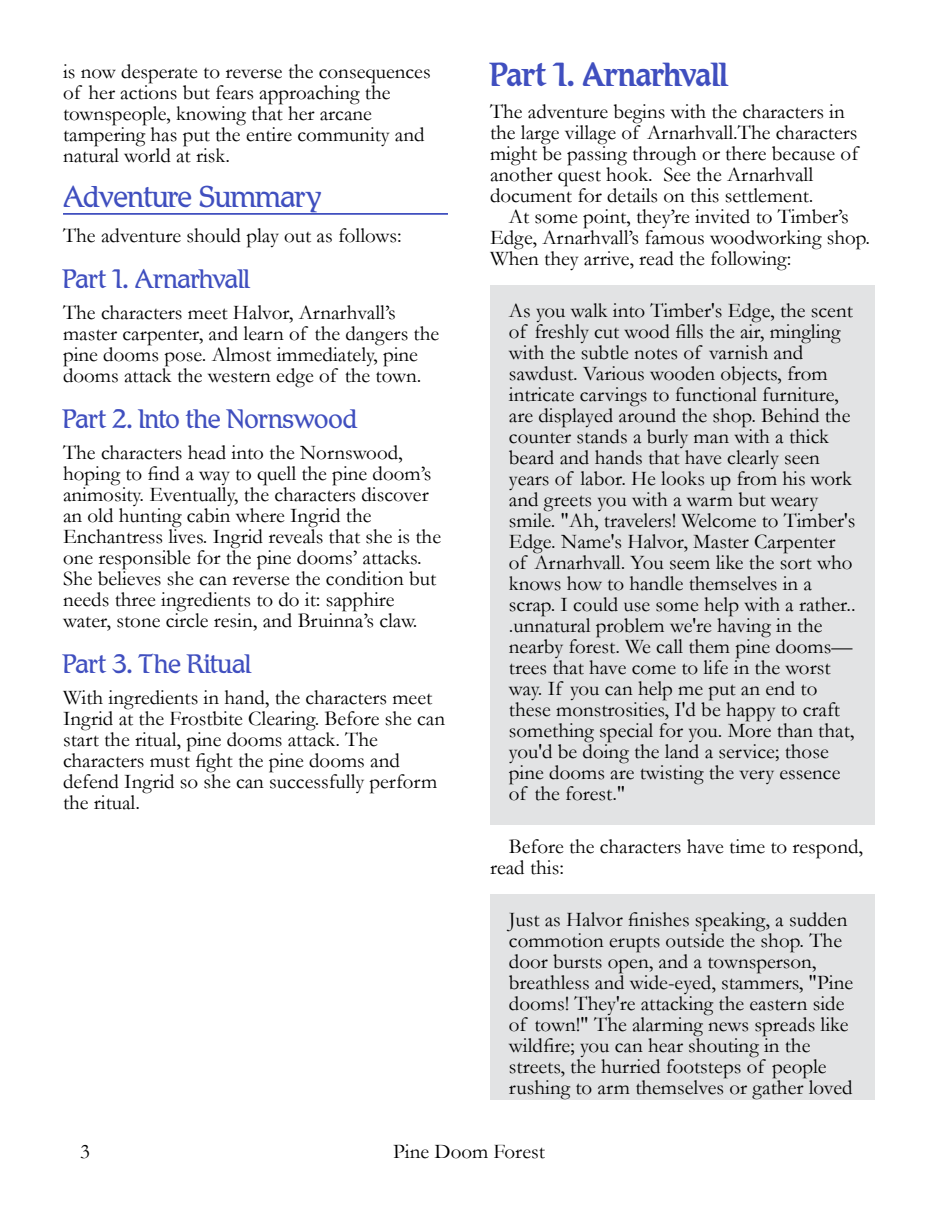
<style>
.page{position:relative;width:938px;height:1221px;background:#fff}
.page>*{position:absolute;margin:0;border:0;box-sizing:border-box;transform-origin:0 0}
.t1{font:500 35px "Romic SH";color:#404fbf}
.t2{font:300 31.5px "Romic SH";color:#404fbf}
.t3{font:300 28px "Romic SH";color:#404fbf}
.t4{font:21px/21px "Garamond";color:#000}
</style>
<div class="page">
<hr style="left:63px;top:213px;width:385px;height:2px;background:#404fbf">
<div style="left:490px;top:285px;width:384px;height:540px;background:#e2e3e4"></div>
<div style="left:490px;top:894px;width:384px;height:206px;background:#e2e3e4"></div>
<p class="t4" style="left:63px;top:63px;width:369px">is now desperate to reverse the consequences of her actions but fears approaching the townspeople, knowing that her arcane tampering has put the entire community and natural world at risk.</p>
<h2 class="t2" style="left:63px;top:184px;width:261px">Adventure Summary</h2>
<p class="t4" style="left:63px;top:228px;width:340px">The adventure should play out as follows:</p>
<h3 class="t3" style="left:63px;top:267px;width:188px">Part 1. Arnarhvall</h3>
<p class="t4" style="left:63px;top:305px;width:377px">The characters meet Halvor, Arnarhvall’s master carpenter, and learn of the dangers the pine dooms pose. Almost immediately, pine dooms attack the western edge of the town.</p>
<h3 class="t3" style="left:63px;top:407px;width:295px">Part 2. Into the Nornswood</h3>
<p class="t4" style="left:63px;top:445px;width:379px">The characters head into the Nornswood, hoping to find a way to quell the pine doom’s animosity. Eventually, the characters discover an old hunting cabin where Ingrid the Enchantress lives. Ingrid reveals that she is the one responsible for the pine dooms’ attacks.<br>She believes she can reverse the condition but needs three ingredients to do it: sapphire water, stone circle resin, and Bruinna’s claw.</p>
<h3 class="t3" style="left:63px;top:652px;width:189px">Part 3. The Ritual</h3>
<p class="t4" style="left:63px;top:690px;width:383px">With ingredients in hand, the characters meet Ingrid at the Frostbite Clearing. Before she can start the ritual, pine dooms attack. The characters must fight the pine dooms and defend Ingrid so she can successfully perform the ritual.</p>
<h1 class="t1" style="left:490px;top:60px;width:239px">Part 1. Arnarhvall</h1>
<p class="t4" style="left:490px;top:103px;width:369px">The adventure begins with the characters in the large village of Arnarhvall.The characters might be passing through or there because of another quest hook. See the Arnarhvall document for details on this settlement.</p>
<p class="t4" style="left:490px;top:208px;width:381px;text-indent:19px">At some point, they’re invited to Timber’s<br>Edge, Arnarhvall’s famous woodworking shop.<br>When they arrive, read the following:</p>
<p class="t4" style="left:509px;top:303px;width:348px">As you walk into Timber's Edge, the scent of freshly cut wood fills the air, mingling with the subtle notes of varnish and sawdust. Various wooden objects, from intricate carvings to functional furniture, are displayed around the shop. Behind the counter stands a burly man with a thick beard and hands that have clearly seen years of labor. He looks up from his work and greets you with a warm but weary smile. "Ah, travelers! Welcome to Timber's Edge. Name's Halvor, Master Carpenter of Arnarhvall. You seem like the sort who knows how to handle themselves in a scrap. I could use some help with a rather.. .unnatural problem we're having in the nearby forest. We call them pine dooms— trees that have come to life in the worst way. If you can help me put an end to these monstrosities, I'd be happy to craft something special for you. More than that, you'd be doing the land a service; those pine dooms are twisting the very essence of the forest."</p>
<p class="t4" style="left:490px;top:838px;width:374px;text-indent:19px">Before the characters have time to respond, read this:</p>
<p class="t4" style="left:509px;top:912px;width:346px">Just as Halvor finishes speaking, a sudden commotion erupts outside the shop. The door bursts open, and a townsperson, breathless and wide-eyed, stammers, "Pine dooms! They're attacking the eastern side of town!" The alarming news spreads like wildfire; you can hear shouting in the streets, the hurried footsteps of people rushing to arm themselves or gather loved</p>
<p class="t4" style="left:80px;top:1143px;width:11px">3</p>
<p class="t4" style="left:393px;top:1143px;width:153px">Pine Doom Forest</p>
</div>
